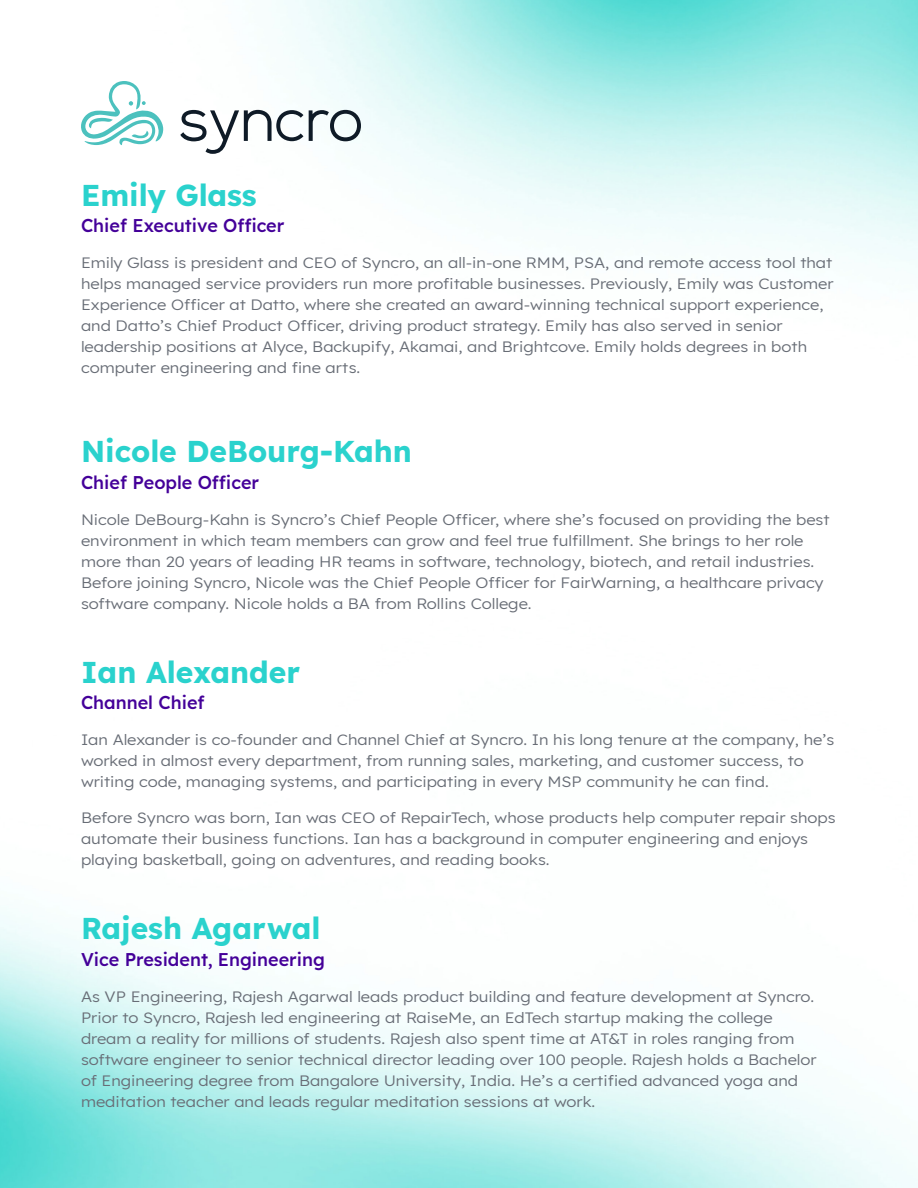
<style>
.page{position:relative;width:918px;height:1188px;background:#fff}
.page>*{position:absolute;margin:0;border:0;box-sizing:border-box;transform-origin:0 0}
.Heading_1{font:700 30px "Lexend";color:#2ad2cd}
.Heading_2{font:500 18px "Lexend";color:#409}
.Body_Text{font:300 15px/21px "Lexend";color:#686d76;scale:1.1 1}
</style>
<div class="page">
<img style="left:0;top:0;width:918px;height:1188px">
<svg style="left:81px;top:81px;width:82px;height:64px"></svg>
<svg style="left:309px;top:110px;width:52px;height:31px"></svg>
<svg style="left:180px;top:110px;width:123px;height:44px"></svg>
<p class="Heading_1" style="left:81px;top:171px;width:177px">Emily Glass</p>
<p class="Heading_2" style="left:81px;top:212px;width:205px">Chief Executive Officer</p>
<p class="Body_Text" style="left:81px;top:251px;width:686px">Emily Glass is president and CEO of Syncro, an all-in-one RMM, PSA, and remote access tool that helps managed service providers run more profitable businesses. Previously, Emily was Customer Experience Officer at Datto, where she created an award-winning technical support experience, and Datto’s Chief Product Officer, driving product strategy. Emily has also served in senior leadership positions at Alyce, Backupify, Akamai, and Brightcove. Emily holds degrees in both computer engineering and fine arts.</p>
<p class="Heading_1" style="left:81px;top:428px;width:332px">Nicole DeBourg-Kahn</p>
<p class="Heading_2" style="left:81px;top:469px;width:180px">Chief People Officer</p>
<p class="Body_Text" style="left:81px;top:508px;width:682px">Nicole DeBourg-Kahn is Syncro’s Chief People Officer, where she’s focused on providing the best environment in which team members can grow and feel true fulfillment. She brings to her role more than 20 years of leading HR teams in software, technology, biotech, and retail industries.<br>Before joining Syncro, Nicole was the Chief People Officer for FairWarning, a healthcare privacy software company. Nicole holds a BA from Rollins College.</p>
<p class="Heading_1" style="left:81px;top:648px;width:221px">Ian Alexander</p>
<p class="Heading_2" style="left:81px;top:689px;width:125px">Channel Chief</p>
<p class="Body_Text" style="left:81px;top:728px;width:686px">Ian Alexander is co-founder and Channel Chief at Syncro. In his long tenure at the company, he’s worked in almost every department, from running sales, marketing, and customer success, to writing code, managing systems, and participating in every MSP community he can find.</p>
<p class="Body_Text" style="left:81px;top:807px;width:688px">Before Syncro was born, Ian was CEO of RepairTech, whose products help computer repair shops automate their business functions. Ian has a background in computer engineering and enjoys playing basketball, going on adventures, and reading books.</p>
<p class="Heading_1" style="left:81px;top:905px;width:241px">Rajesh Agarwal</p>
<p class="Heading_2" style="left:81px;top:946px;width:245px">Vice President, Engineering</p>
<p class="Body_Text" style="left:81px;top:985px;width:670px">As VP Engineering, Rajesh Agarwal leads product building and feature development at Syncro.<br>Prior to Syncro, Rajesh led engineering at RaiseMe, an EdTech startup making the college dream a reality for millions of students. Rajesh also spent time at AT&amp;T in roles ranging from software engineer to senior technical director leading over 100 people. Rajesh holds a Bachelor of Engineering degree from Bangalore University, India. He’s a certified advanced yoga and meditation teacher and leads regular meditation sessions at work.</p>
</div>
